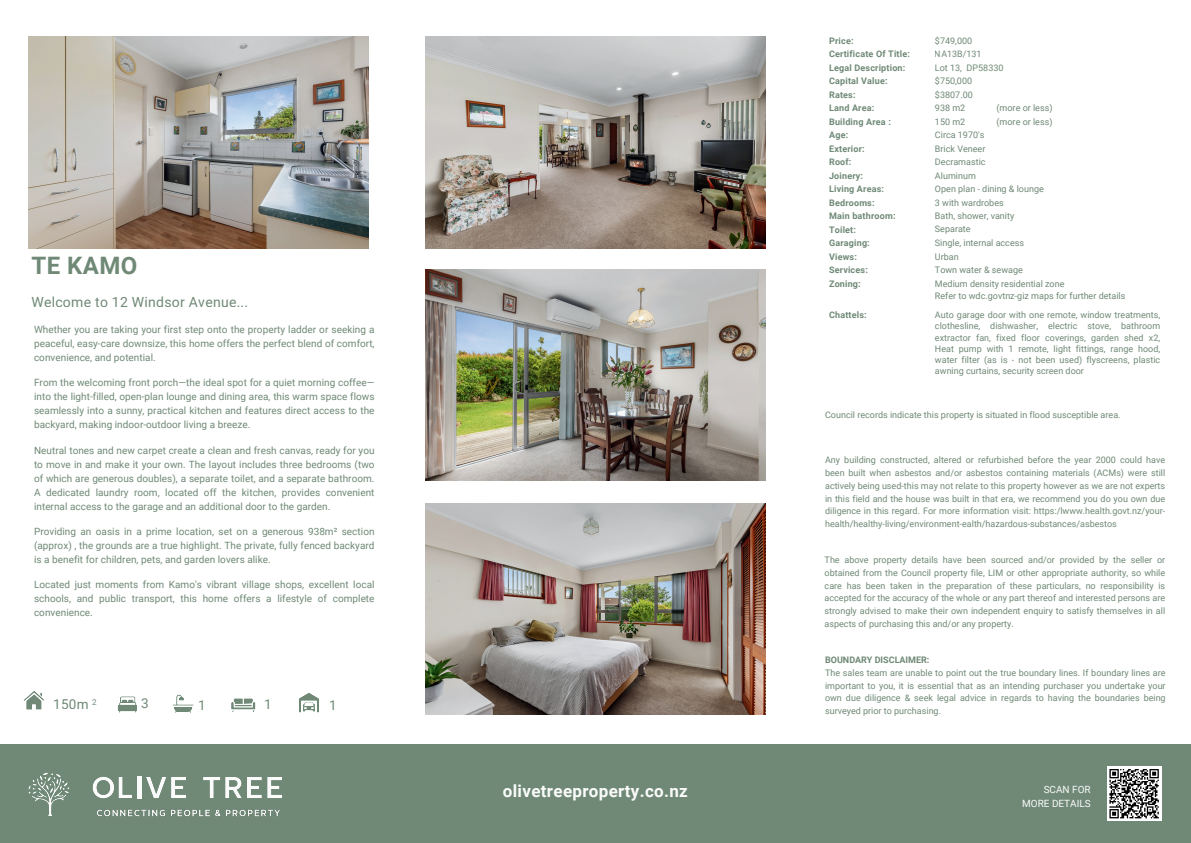
<style>
.page{position:relative;width:1191px;height:843px;background:#fff}
.page>*{position:absolute;margin:0;border:0;box-sizing:border-box;transform-origin:0 0}
.t1{font:700 24px "Roboto";letter-spacing:.02em;color:#6f8976}
.t2{font:700 17px "Roboto";letter-spacing:.02em;color:#fafbfa}
.t3{font:14px "Roboto";letter-spacing:.02em;color:#6f8976}
.t4{font:13.5px "Roboto";color:#6f8976}
.t5{font:10px/14px "Roboto";letter-spacing:.005em;color:#6f8976;text-align:justify}
.t6{font:10px/14.2px "Roboto";color:#fafbfa;text-align:right}
.t7{font:9px/12.7px "Roboto";color:#6f8976;text-align:justify}
.t8{font:9px/13.7px "Roboto";color:#6e8876}
.t9{font:700 9px/13.5px "Roboto";letter-spacing:.02em;color:#6f8976}
.t10{font:700 9px "Roboto";color:#6f8976}
.t11{font:8.9px "Roboto";color:#6f8976}
.t12{font:8px "Roboto";color:#6e8876}
</style>
<div class="page">
<div style="left:0;top:743px;width:1190px;height:99px;background:#6f8976"></div>
<img style="left:425px;top:37px;width:340px;height:211px">
<img style="left:28px;top:37px;width:340px;height:211px">
<img style="left:425px;top:269px;width:340px;height:211px">
<img style="left:425px;top:503px;width:340px;height:211px">
<svg style="left:23px;top:691px;width:22px;height:18px"></svg>
<svg style="left:28px;top:773px;width:42px;height:42px"></svg>
<svg style="left:118px;top:696px;width:19px;height:16px"></svg>
<svg style="left:93px;top:776px;width:39px;height:22px"></svg>
<hr style="left:137px;top:776px;width:4px;height:21px;background:#fafbfa">
<svg style="left:146px;top:777px;width:40px;height:20px"></svg>
<svg style="left:172px;top:694px;width:22px;height:18px"></svg>
<svg style="left:299px;top:693px;width:20px;height:19px"></svg>
<svg style="left:203px;top:777px;width:79px;height:20px"></svg>
<img style="left:97px;top:809px;width:183px;height:8px">
<svg style="left:231px;top:698px;width:24px;height:13px"></svg>
<svg style="left:1107px;top:766px;width:54px;height:54px"></svg>
<svg style="left:1107px;top:768px;width:52px;height:50px;background:#858585"></svg>
<h1 class="t1" style="left:31px;top:248px;width:108px">TE KAMO</h1>
<h3 class="t3" style="left:31px;top:291px;width:218px">Welcome to 12 Windsor Avenue...</h3>
<p class="t5" style="left:34px;top:322px;width:342px">Whether you are taking your first step onto the property ladder or seeking a peaceful, easy-care downsize, this home offers the perfect blend of comfort, convenience, and potential.</p>
<p class="t5" style="left:34px;top:375px;width:342px">From the welcoming front porch—the ideal spot for a quiet morning coffee— into the light-filled, open-plan lounge and dining area, this warm space flows seamlessly into a sunny, practical kitchen and features direct access to the backyard, making indoor-outdoor living a breeze.</p>
<p class="t5" style="left:34px;top:442px;width:342px">Neutral tones and new carpet create a clean and fresh canvas, ready for you to move in and make it your own. The layout includes three bedrooms (two of which are generous doubles), a separate toilet, and a separate bathroom.<br>A dedicated laundry room, located off the kitchen, provides convenient internal access to the garage and an additional door to the garden.</p>
<p class="t5" style="left:34px;top:524px;width:342px">Providing an oasis in a prime location, set on a generous 938m² section (approx) , the grounds are a true highlight. The private, fully fenced backyard is a benefit for children, pets, and garden lovers alike.</p>
<p class="t5" style="left:34px;top:577px;width:342px">Located just moments from Kamo's vibrant village shops, excellent local schools, and public transport, this home offers a lifestyle of complete convenience.</p>
<h3 class="t4" style="left:53px;top:694px;width:37px">150m</h3>
<h3 class="t4" style="left:141px;top:694px;width:9px">3</h3>
<h3 class="t4" style="left:198px;top:695px;width:9px">1</h3>
<h3 class="t4" style="left:264px;top:694px;width:9px">1</h3>
<h3 class="t4" style="left:329px;top:695px;width:9px">1</h3>
<p class="t12" style="left:92px;top:696px;width:6px">2</p>
<h2 class="t2" style="left:503px;top:778px;width:186px">olivetreeproperty.co.nz</h2>
<p class="t9" style="left:829px;top:33px;width:82px">Price:<br>Certificate Of Title:<br>Legal Description:<br>Capital Value:<br>Rates:<br>Land Area:<br>Building Area :<br>Age:<br>Exterior:<br>Roof:<br>Joinery:<br>Living Areas:<br>Bedrooms:<br>Main bathroom:<br>Toilet:<br>Garaging:<br>Views:<br>Services:<br>Zoning:</p>
<p class="t9" style="left:829px;top:308px;width:39px">Chattels:</p>
<p class="t7" style="left:934px;top:34px;width:39px">$749,000</p>
<p class="t11" style="left:934px;top:48px;width:48px">NA13B/131</p>
<p class="t7" style="left:934px;top:61px;width:70px">Lot 13, DP58330</p>
<p class="t7" style="left:934px;top:88px;width:39px">$3807.00</p>
<p class="t8" style="left:934px;top:101px;width:32px">938 m2</p>
<p class="t8" style="left:996px;top:101px;width:57px">(more or less)</p>
<p class="t8" style="left:934px;top:115px;width:32px">150 m2</p>
<p class="t8" style="left:996px;top:115px;width:57px">(more or less)</p>
<p class="t8" style="left:934px;top:74px;width:39px">$750,000</p>
<p class="t8" style="left:934px;top:128px;width:52px">Circa 1970's<br>Brick Veneer<br>Decramastic<br>Aluminum</p>
<p class="t8" style="left:934px;top:181px;width:110px;line-height:14.2px">Open plan - dining &amp; lounge<br>3 with wardrobes</p>
<p class="t8" style="left:934px;top:208px;width:91px">Bath, shower, vanity<br>Separate<br>Single, internal access<br>Urban</p>
<p class="t8" style="left:934px;top:277px;width:192px;line-height:12px">Medium density residential zone<br>Refer to wdc.govtnz-giz maps for further details</p>
<p class="t8" style="left:934px;top:263px;width:89px">Town water &amp; sewage</p>
<p class="t7" style="left:934px;top:309px;width:227px;line-height:11.2px">Auto garage door with one remote, window treatments, clothesline, dishwasher, electric stove, bathroom extractor fan, fixed floor coverings, garden shed x2, Heat pump with 1 remote, light fittings, range hood, water filter (as is - not been used) flyscreens, plastic awning curtains, security screen door</p>
<p class="t7" style="left:825px;top:408px;width:297px">Council records indicate this property is situated in flood susceptible area.</p>
<p class="t7" style="left:825px;top:453px;width:341px">Any building constructed, altered or refurbished before the year 2000 could have been built when asbestos and/or asbestos containing materials (ACMs) were still actively being used-this may not relate to this property however as we are not experts in this field and the house was built in that era, we recommend you do you own due diligence in this regard. For more information visit: https:/lwww.health.govt.nz/your&shy;health/healthy-living/environment-ealth/hazardous-substances/asbestos</p>
<p class="t7" style="left:824px;top:553px;width:342px">The above property details have been sourced and/or provided by the seller or obtained from the Council property file, LIM or other appropriate authority, so while care has been taken in the preparation of these particulars, no responsibility is accepted for the accuracy of the whole or any part thereof and interested persons are strongly advised to make their own independent enquiry to satisfy themselves in all aspects of purchasing this and/or any property.</p>
<p class="t10" style="left:825px;top:653px;width:106px">BOUNDARY DISCLAIMER:</p>
<p class="t7" style="left:825px;top:665px;width:342px">The sales team are unable to point out the true boundary lines. If boundary lines are important to you, it is essential that as an intending purchaser you undertake your own due diligence &amp; seek legal advice in regards to having the boundaries being surveyed prior to purchasing.</p>
<p class="t6" style="left:1022px;top:781px;width:70px">SCAN FOR<br>MORE DETAILS</p>
</div>
